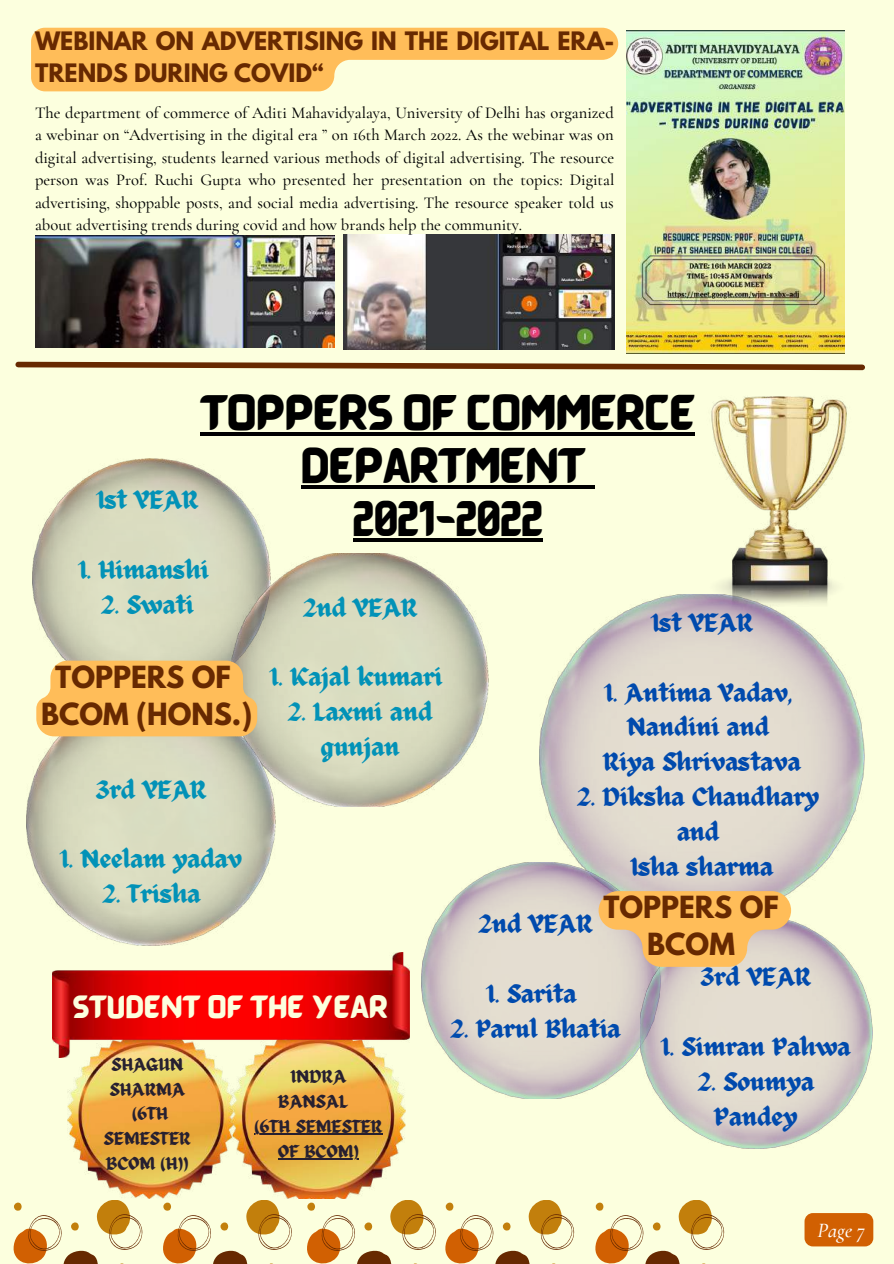
<style>
.page{position:relative;width:894px;height:1264px;background:#fff}
.page>*{position:absolute;margin:0;border:0;box-sizing:border-box;transform-origin:0 0}
.t1{font:37.2px/52.9px "BARABARA Regular";letter-spacing:-.02em;color:#000;text-align:center}
.t2{font:700 27px/37.2px "League Spartan";color:#672901;text-align:center}
.t3{font:25.5px/35px "ED Celandine";color:#004aad;text-align:center}
.t4{font:25.5px/35px "ED Celandine";color:#0292b7;text-align:center}
.t5{font:24px "BARABARA Regular";color:#fcffde}
.t6{font:700 22.5px/31.5px "League Spartan";color:#672901}
.t7{font:italic 500 20.55px "Cormorant Garamond";color:#fff}
.t8{font:18px/24.8px "ED Celandine";color:#272030;text-align:center}
.t9{font:500 16.5px/22.5px "Cormorant Garamond";color:#000;text-align:justify}
</style>
<div class="page">
<div style="left:0;top:0;width:893px;height:1263px;background:#fcffde"></div>
<svg style="left:13px;top:1200px;width:130px;height:63px"></svg>
<svg style="left:163px;top:1200px;width:129px;height:63px"></svg>
<svg style="left:307px;top:1200px;width:129px;height:63px"></svg>
<svg style="left:445px;top:1200px;width:129px;height:63px"></svg>
<svg style="left:595px;top:1200px;width:129px;height:63px"></svg>
<svg style="left:15px;top:361px;width:850px;height:9px"></svg>
<img style="left:626px;top:31px;width:218px;height:322px">
<img style="left:35px;top:235px;width:300px;height:113px">
<img style="left:343px;top:234px;width:271px;height:115px">
<hr style="left:200px;top:432px;width:495px;height:4px;background:#000">
<hr style="left:300px;top:485px;width:284px;height:3px;background:#000">
<svg style="left:584px;top:485px;width:10px;height:3px"></svg>
<hr style="left:353px;top:538px;width:189px;height:3px;background:#000">
<img style="left:33px;top:459px;width:236px;height:201px">
<img style="left:539px;top:595px;width:325px;height:321px">
<img style="left:421px;top:862px;width:239px;height:236px">
<img style="left:230px;top:554px;width:258px;height:252px">
<img style="left:26px;top:696px;width:249px;height:249px">
<img style="left:640px;top:916px;width:232px;height:232px">
<img style="left:670px;top:366px;width:195px;height:243px">
<img style="left:68px;top:1057px;width:162px;height:140px">
<img style="left:230px;top:1057px;width:175px;height:141px">
<img style="left:52px;top:952px;width:357px;height:105px">
<div style="left:804px;top:1213px;width:69px;height:33px;background:#d16002"></div>
<svg style="left:31px;top:28px;width:587px;height:63px"></svg>
<svg style="left:36px;top:660px;width:221px;height:76px;background:#fbbf62"></svg>
<svg style="left:598px;top:891px;width:192px;height:75px;background:#f5c174"></svg>
<hr style="left:254px;top:1133px;width:128px;height:1px;background:#272030">
<hr style="left:278px;top:1158px;width:80px;height:1px;background:#272030">
<h3 class="t6" style="left:35px;top:28px;width:580px">WEBINAR ON ADVERTISING IN THE DIGITAL ERA-<br>TRENDS DURING COVID“</h3>
<p class="t9" style="left:35px;top:101px;width:580px">The department of commerce of Aditi Mahavidyalaya, University of Delhi has organized a webinar on “Advertising in the digital era ” on 16th March 2022. As the webinar was on digital advertising, students learned various methods of digital advertising. The resource person was Prof. Ruchi Gupta who presented her presentation on the topics: Digital advertising, shoppable posts, and social media advertising. The resource speaker told us about advertising trends during covid and how brands help the community.</p>
<h1 class="t1" style="left:200px;top:384px;width:497px">TOPPERS OF COMMERCE<br>DEPARTMENT<br>2021-2022</h1>
<h3 class="t4" style="left:96px;top:483px;width:103px">1st YEAR</h3>
<h3 class="t4" style="left:78px;top:553px;width:132px">1. Himanshi</h3>
<h3 class="t4" style="left:101px;top:588px;width:94px">2. Swati</h3>
<h3 class="t4" style="left:303px;top:591px;width:116px">2nd YEAR</h3>
<h2 class="t2" style="left:41px;top:661px;width:212px">TOPPERS OF<br>BCOM (HONS.)</h2>
<h3 class="t4" style="left:96px;top:773px;width:112px">3rd YEAR</h3>
<h3 class="t4" style="left:60px;top:843px;width:183px">1. Neelam yadav</h3>
<h3 class="t4" style="left:102px;top:878px;width:100px">2. Trisha</h3>
<h3 class="t4" style="left:270px;top:661px;width:174px">1. Kajal kumari</h3>
<h3 class="t4" style="left:287px;top:696px;width:146px">2. Laxmi and gunjan</h3>
<h3 class="t3" style="left:651px;top:606px;width:103px">1st YEAR</h3>
<h3 class="t3" style="left:603px;top:676px;width:199px">1. Antima Yadav,<br>Nandini and<br>Riya Shrivastava</h3>
<h3 class="t3" style="left:576px;top:781px;width:244px">2. Diksha Chaudhary and<br>Isha sharma</h3>
<h3 class="t3" style="left:478px;top:907px;width:116px">2nd YEAR</h3>
<h2 class="t2" style="left:603px;top:892px;width:177px">TOPPERS OF<br>BCOM</h2>
<h3 class="t5" style="left:73px;top:990px;width:317px">STUDENT OF THE YEAR</h3>
<p class="t8" style="left:104px;top:1052px;width:88px">SHAGUN<br>SHARMA (6TH<br>SEMESTER<br>BCOM (H))</p>
<p class="t8" style="left:254px;top:1065px;width:129px">INDRA<br>BANSAL<br>(6TH SEMESTER<br>OF BCOM)</p>
<h3 class="t3" style="left:486px;top:977px;width:91px">1. Sarita</h3>
<h3 class="t3" style="left:450px;top:1012px;width:172px">2. Parul Bhatia</h3>
<h3 class="t3" style="left:700px;top:960px;width:112px">3rd YEAR</h3>
<h3 class="t3" style="left:661px;top:1030px;width:191px">1. Simran Pahwa</h3>
<h3 class="t3" style="left:697px;top:1065px;width:118px">2. Soumya<br>Pandey</h3>
<p class="t7" style="left:817px;top:1217px;width:49px">Page 7</p>
</div>
